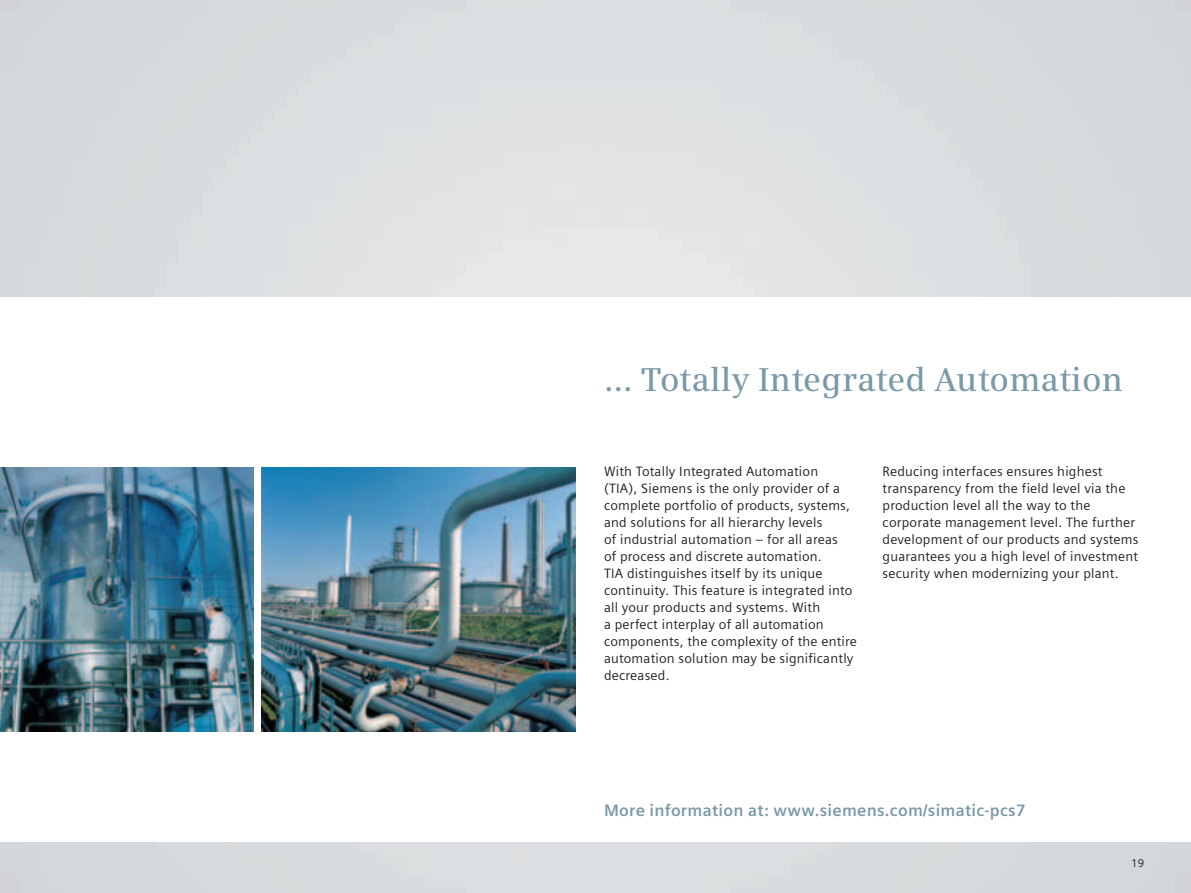
<style>
.page{position:relative;width:1191px;height:893px;background:#fff}
.page>*{position:absolute;margin:0;border:0;box-sizing:border-box;transform-origin:0 0}
.t1{font:600 33px "Siemens Serif OT";letter-spacing:.005em;color:#7b99a9}
.t2{font:700 16.5px "Siemens Sans OT";letter-spacing:.015em;color:#7b99a9}
.t3{font:13.5px/17px "Siemens Sans OT";letter-spacing:.015em;color:#231f20}
.t4{font:11.25px "Siemens Sans OT";color:#231f20}
</style>
<div class="page">
<img style="left:0;top:468px;width:253px;height:263px">
<img style="left:261px;top:468px;width:314px;height:263px">
<h1 class="t1" style="left:604px;top:366px;width:520px">… Totally Integrated Automation</h1>
<p class="t3" style="left:604px;top:464px;width:254px">With Totally Integrated Automation<br>(TIA), Siemens is the only provider of a complete portfolio of products, systems, and solutions for all hierarchy levels<br>of industrial automation – for all areas<br>of process and discrete automation.<br>TIA distinguishes itself by its unique continuity. This feature is integrated into all your products and systems. With<br>a perfect interplay of all automation components, the complexity of the entire automation solution may be significantly decreased.</p>
<p class="t3" style="left:882px;top:464px;width:257px">Reducing interfaces ensures highest transparency from the field level via the production level all the way to the corporate management level. The further development of our products and systems guarantees you a high level of investment security when modernizing your plant.</p>
<p class="t2" style="left:604px;top:804px;width:423px">More information at: www.siemens.com/simatic-pcs7</p>
<p class="t4" style="left:1131px;top:859px;width:15px">19</p>
</div>
